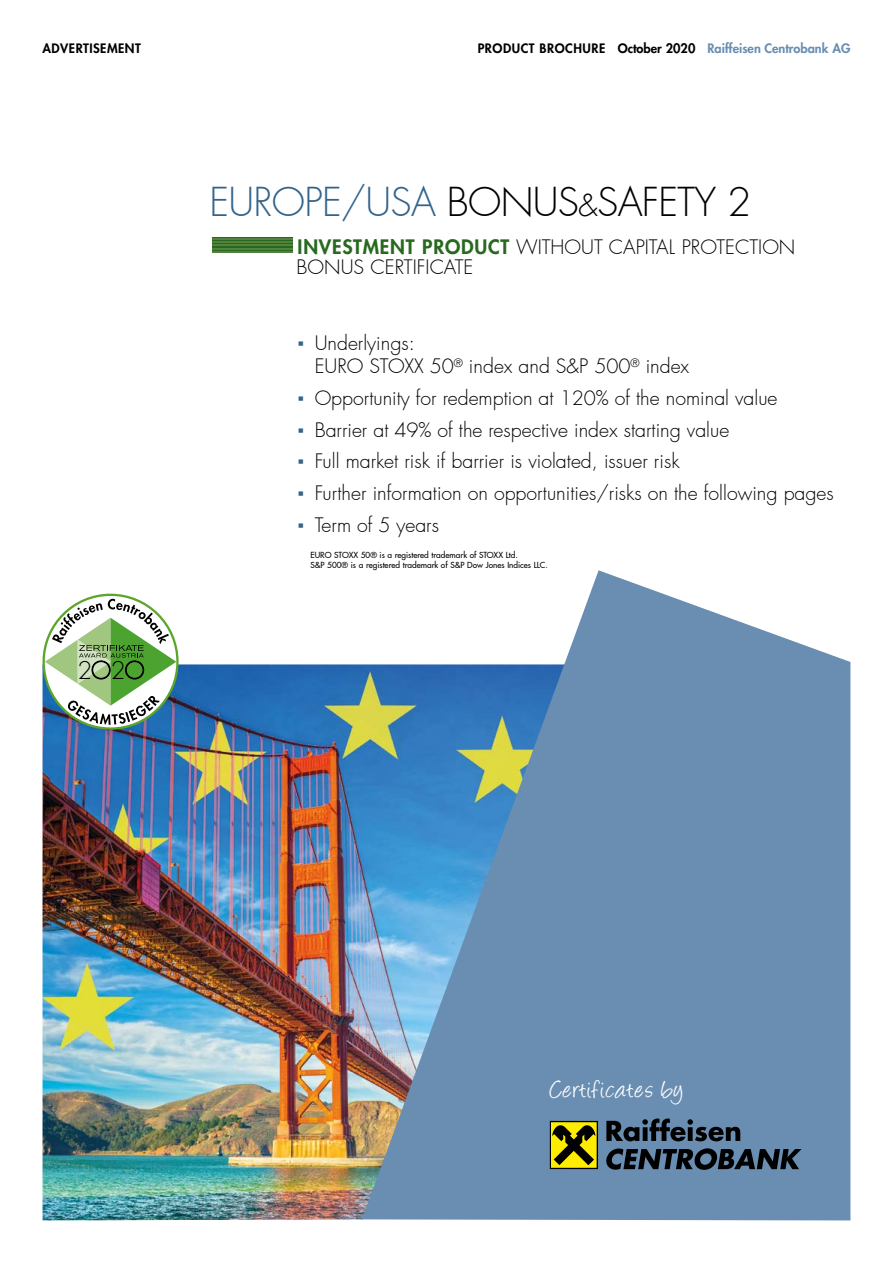
<style>
.page{position:relative;width:893px;height:1263px;background:#fff}
.page>*{position:absolute;margin:0;border:0;box-sizing:border-box;transform-origin:0 0}
.Titel_Blau{font:300 39px "Futura LT Pro";letter-spacing:-.02em;color:#000}
.t1{font:28.5px "Angelina";letter-spacing:.04em;color:#fff}
.t2{font:300 23.7px "Futura LT Pro";color:#000}
.t3{font:300 19.5px/23.2px "Futura LT Pro";color:#000}
.Kopfzeile{font:800 12.75px "Futura LT Pro";color:#000}
.Kopfzeile-2{font:800 12.75px "Futura LT Pro";letter-spacing:.04em;color:#000}
.Disclaimer{font:500 8.25px/10.5px "Futura LT Pro";color:#000}
.s1{color:#698eb2}
.s2{color:#33648b}
.s3{font-size:30px}
.s4{font-weight:800;color:#27691e}
.s5{font-family:"Trebuchet MS";font-weight:400;color:#33648b}
</style>
<div class="page">
<img style="left:43px;top:664px;width:319px;height:556px">
<svg style="left:45px;top:599px;width:131px;height:126px"></svg>
<svg style="left:362px;top:570px;width:488px;height:650px;background:#779bbb"></svg>
<svg style="left:213px;top:239px;width:80px;height:12px"></svg>
<hr style="left:213px;top:241px;width:80px;height:2px;background:#53823d">
<hr style="left:213px;top:238px;width:80px;height:1px;background:#53823d">
<hr style="left:213px;top:251px;width:80px;height:2px;background:#53823d">
<hr style="left:213px;top:244px;width:80px;height:2px;background:#53823d">
<hr style="left:213px;top:248px;width:80px;height:2px;background:#53823d">
<div style="left:550px;top:1121px;width:48px;height:48px;background:#000"></div>
<div style="left:551px;top:1122px;width:46px;height:46px;background:#ffed00"></div>
<svg style="left:552px;top:1125px;width:43px;height:40px"></svg>
<svg style="left:606px;top:1118px;width:134px;height:23px;background:#384c60"></svg>
<svg style="left:606px;top:1148px;width:195px;height:22px;background:#304152"></svg>
<p class="Kopfzeile-2" style="left:43px;top:39px;width:100px">ADVERTISEMENT</p>
<p class="t2" style="left:77px;top:655px;width:50px">2 2</p>
<p class="Kopfzeile" style="left:478px;top:39px;width:374px">PRODUCT BROCHURE October 2020 <span class="s1">Raiffeisen Centrobank AG</span></p>
<p class="Titel_Blau" style="left:209px;top:176px;width:543px"><span class="s2">EUROPE/USA</span> BONUS<span class="s3">&amp;</span>SAFETY 2</p>
<p class="t3" style="left:298px;top:235px;width:499px"><span class="s4">INVESTMENT PRODUCT</span> WITHOUT CAPITAL PROTECTION</p>
<p class="t3" style="left:297px;top:256px;width:178px">BONUS CERTIFICATE</p>
<p class="t3" style="left:315px;top:331px;width:376px;text-indent:-17px"><span class="s5">▪</span> Underlyings:<br>EURO STOXX 50<sup>®</sup> index and S&amp;P 500<sup>®</sup> index</p>
<p class="t3" style="left:298px;top:386px;width:481px"><span class="s5">▪</span> Opportunity for redemption at 120% of the nominal value</p>
<p class="t3" style="left:298px;top:418px;width:433px"><span class="s5">▪</span> Barrier at 49% of the respective index starting value</p>
<p class="t3" style="left:298px;top:450px;width:383px"><span class="s5">▪</span> Full market risk if barrier is violated, issuer risk</p>
<p class="t3" style="left:298px;top:482px;width:538px"><span class="s5">▪</span> Further information on opportunities/risks on the following pages</p>
<p class="t3" style="left:298px;top:513px;width:143px"><span class="s5">▪</span> Term of 5 years</p>
<p class="Disclaimer" style="left:310px;top:549px;width:239px">EURO STOXX 50® is a registered trademark of STOXX Ltd.<br>S&amp;P 500® is a registered trademark of S&amp;P Dow Jones Indices LLC.</p>
<p class="t1" style="left:550px;top:1077px;width:134px">Certificates by</p>
</div>
